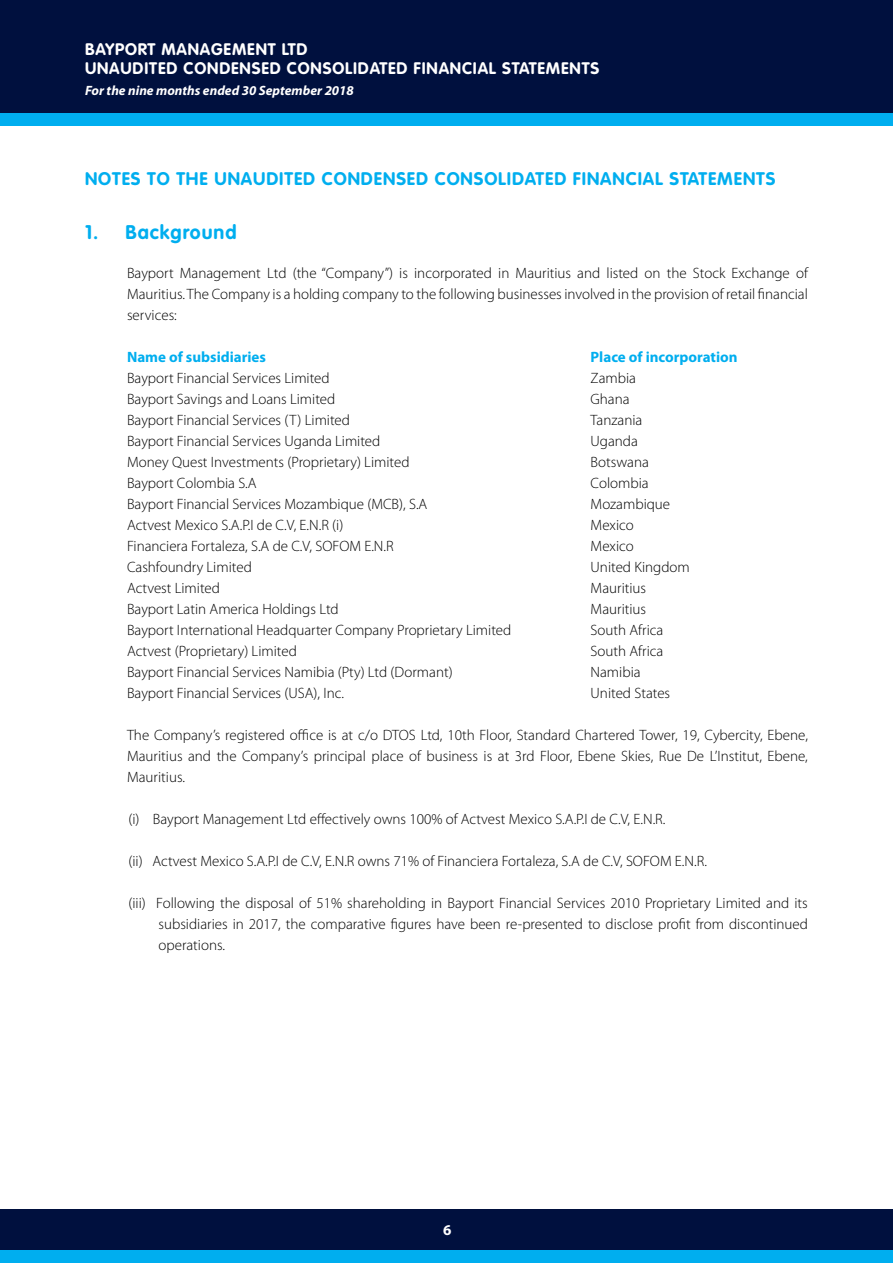
<style>
.page{position:relative;width:893px;height:1263px;background:#fff}
.page>*{position:absolute;margin:0;border:0;box-sizing:border-box;transform-origin:0 0}
.t1{font:700 19.5px "VAG Rounded Std";letter-spacing:.05em;color:#00aeef}
.t2{font:700 18px "VAG Rounded Std";letter-spacing:.05em;color:#00aeef}
.t3{font:700 16.5px/19.8px "VAG Rounded Std";letter-spacing:.05em;color:#fff}
.t4{font:300 15px/21px "Myriad Pro";color:#000;text-align:justify}
.t5{font:700 15px "Myriad Pro";color:#00aeef}
.t6{font:700 15px "Myriad Pro";color:#fff}
.t7{font:italic 700 13.5px "Myriad Pro";color:#fff}
</style>
<div class="page">
<div style="left:0;top:0;width:893px;height:114px;background:#00103e"></div>
<div style="left:0;top:113px;width:893px;height:13px;background:#00aeef"></div>
<div style="left:0;top:1209px;width:893px;height:42px;background:#00103e"></div>
<div style="left:0;top:1250px;width:893px;height:13px;background:#00aeef"></div>
<p class="t3" style="left:85px;top:40px;width:516px">BAYPORT MANAGEMENT LTD<br>UNAUDITED CONDENSED CONSOLIDATED FINANCIAL STATEMENTS</p>
<p class="t7" style="left:85px;top:82px;width:270px">For the nine months ended 30 September 2018</p>
<p class="t2" style="left:85px;top:168px;width:692px">NOTES TO THE UNAUDITED CONDENSED CONSOLIDATED FINANCIAL STATEMENTS</p>
<h1 class="t1" style="left:85px;top:220px;width:153px">1. Background</h1>
<p class="t4" style="left:127px;top:262px;width:682px">Bayport Management Ltd (the “Company”) is incorporated in Mauritius and listed on the Stock Exchange of Mauritius. The Company is a holding company to the following businesses involved in the provision of retail financial services:</p>
<p class="t5" style="left:127px;top:348px;width:140px">Name of subsidiaries</p>
<p class="t5" style="left:591px;top:348px;width:148px">Place of incorporation</p>
<p class="t4" style="left:127px;top:367px;width:204px">Bayport Financial Services Limited</p>
<p class="t4" style="left:591px;top:367px;width:47px">Zambia</p>
<p class="t4" style="left:127px;top:388px;width:210px">Bayport Savings and Loans Limited</p>
<p class="t4" style="left:591px;top:388px;width:41px">Ghana</p>
<p class="t4" style="left:127px;top:409px;width:225px">Bayport Financial Services (T) Limited</p>
<p class="t4" style="left:591px;top:409px;width:53px">Tanzania</p>
<p class="t4" style="left:127px;top:430px;width:255px">Bayport Financial Services Uganda Limited</p>
<p class="t4" style="left:591px;top:430px;width:49px">Uganda</p>
<p class="t4" style="left:127px;top:451px;width:284px">Money Quest Investments (Proprietary) Limited</p>
<p class="t4" style="left:591px;top:451px;width:60px">Botswana</p>
<p class="t4" style="left:127px;top:472px;width:131px">Bayport Colombia S.A</p>
<p class="t4" style="left:591px;top:472px;width:60px">Colombia</p>
<p class="t4" style="left:127px;top:493px;width:302px">Bayport Financial Services Mozambique (MCB), S.A</p>
<p class="t4" style="left:591px;top:493px;width:81px">Mozambique</p>
<p class="t4" style="left:127px;top:514px;width:218px">Actvest Mexico S.A.P.I de C.V, E.N.R (i)</p>
<p class="t4" style="left:591px;top:514px;width:45px">Mexico</p>
<p class="t4" style="left:127px;top:535px;width:268px">Financiera Fortaleza, S.A de C.V, SOFOM E.N.R</p>
<p class="t4" style="left:591px;top:535px;width:45px">Mexico</p>
<p class="t4" style="left:127px;top:556px;width:126px">Cashfoundry Limited</p>
<p class="t4" style="left:591px;top:556px;width:101px">United Kingdom</p>
<p class="t4" style="left:127px;top:577px;width:94px">Actvest Limited</p>
<p class="t4" style="left:591px;top:577px;width:57px">Mauritius</p>
<p class="t4" style="left:127px;top:598px;width:213px">Bayport Latin America Holdings Ltd</p>
<p class="t4" style="left:591px;top:598px;width:57px">Mauritius</p>
<p class="t4" style="left:127px;top:619px;width:386px">Bayport International Headquarter Company Proprietary Limited</p>
<p class="t4" style="left:591px;top:619px;width:74px">South Africa</p>
<p class="t4" style="left:127px;top:640px;width:171px">Actvest (Proprietary) Limited</p>
<p class="t4" style="left:591px;top:640px;width:74px">South Africa</p>
<p class="t4" style="left:127px;top:661px;width:327px">Bayport Financial Services Namibia (Pty) Ltd (Dormant)</p>
<p class="t4" style="left:591px;top:661px;width:52px">Namibia</p>
<p class="t4" style="left:127px;top:682px;width:218px">Bayport Financial Services (USA), Inc.</p>
<p class="t4" style="left:591px;top:682px;width:81px">United States</p>
<p class="t4" style="left:127px;top:724px;width:682px">The Company’s registered office is at c/o DTOS Ltd, 10th Floor, Standard Chartered Tower, 19, Cybercity, Ebene, Mauritius and the Company’s principal place of business is at 3rd Floor, Ebene Skies, Rue De L’Institut, Ebene, Mauritius.</p>
<p class="t4" style="left:129px;top:808px;width:538px">(i) Bayport Management Ltd effectively owns 100% of Actvest Mexico S.A.P.I de C.V, E.N.R.</p>
<p class="t4" style="left:129px;top:850px;width:580px">(ii) Actvest Mexico S.A.P.I de C.V, E.N.R owns 71% of Financiera Fortaleza, S.A de C.V, SOFOM E.N.R.</p>
<p class="t4" style="left:159px;top:892px;width:651px;text-indent:-30px">(iii) Following the disposal of 51% shareholding in Bayport Financial Services 2010 Proprietary Limited and its subsidiaries in 2017, the comparative figures have been re-presented to disclose profit from discontinued operations.</p>
<p class="t6" style="left:443px;top:1221px;width:10px">6</p>
</div>
